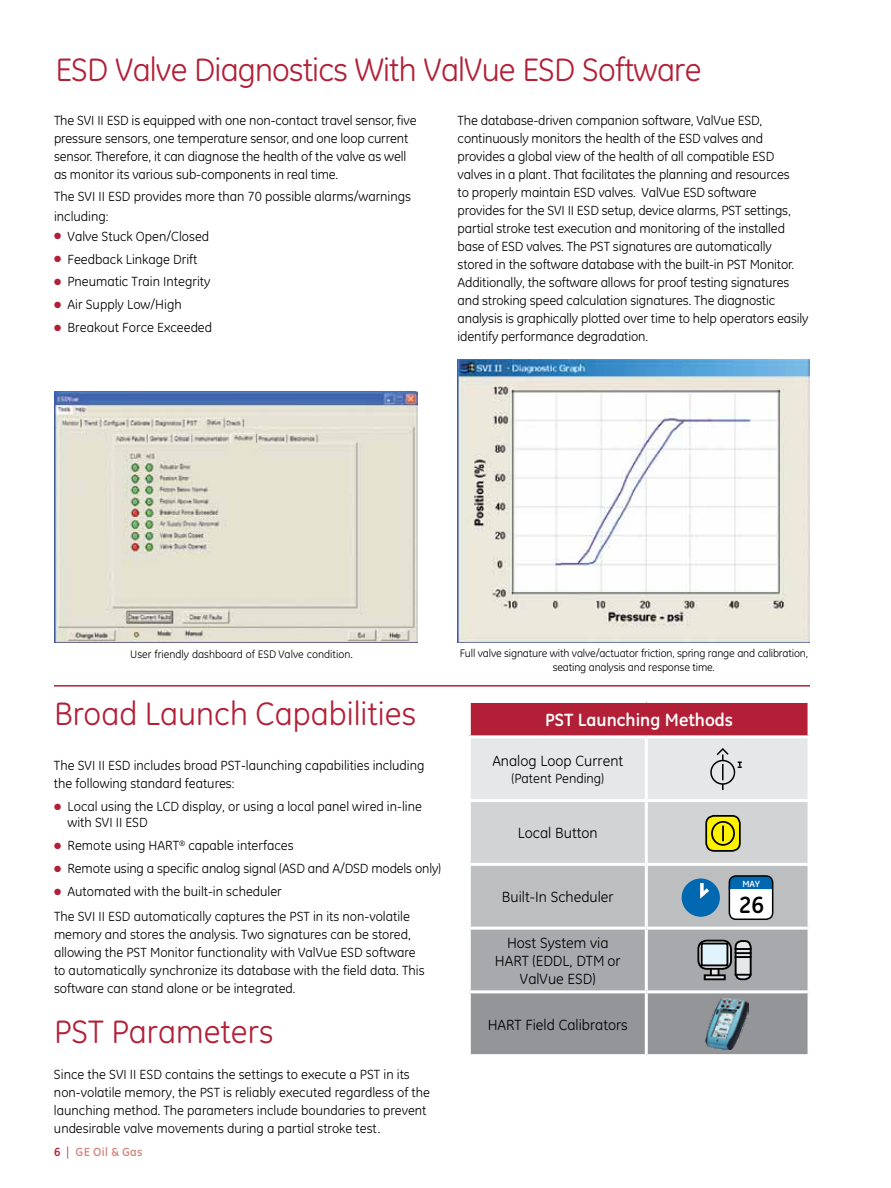
<style>
.page{position:relative;width:891px;height:1188px;background:#fff}
.page>*{position:absolute;margin:0;border:0;box-sizing:border-box;transform-origin:0 0}
.t1{font:33px "GE Inspira";letter-spacing:-.025em;color:#b21f36}
.t2{font:33px "GE Inspira";color:#b21f36}
.t3{font:700 23.85px "GE Inspira";color:#000}
.t4{font:700 18px "GE Inspira";color:#fff}
.t5{font:15px/18px "GE Inspira";color:#000;text-align:center}
.t6{font:13.5px/18px "GE Inspira";letter-spacing:-.01em;color:#000}
.t7{font:700 12px "GE Inspira";letter-spacing:.02em;color:#d18980}
.t8{font:11.1px/13.4px "GE Inspira";letter-spacing:-.015em;color:#000;text-align:center}
.t9{font:700 9.15px "GE Inspira";color:#fff}
.s1{color:#b21f36}
.s2{font-size:12.45px}
.s3{font-weight:400;color:#b21f36}
</style>
<div class="page">
<hr style="left:54px;top:685px;width:756px;height:2px;background:#b21f36">
<div style="left:469px;top:701px;width:340px;height:36px;background:#b21f36"></div>
<hr style="left:468px;top:703px;width:3px;height:32px;background:#fff">
<hr style="left:808px;top:703px;width:3px;height:32px;background:#fff">
<hr style="left:468px;top:700px;width:178px;height:3px;background:#fff">
<hr style="left:646px;top:700px;width:165px;height:3px;background:#fff">
<hr style="left:468px;top:735px;width:178px;height:3px;background:#fff">
<hr style="left:646px;top:735px;width:165px;height:3px;background:#fff">
<svg style="left:469px;top:738px;width:340px;height:318px;background:#bdc0c1"></svg>
<img style="left:54px;top:391px;width:363px;height:252px">
<img style="left:458px;top:359px;width:352px;height:284px">
<img style="left:706px;top:999px;width:42px;height:50px">
<h1 class="t1" style="left:56px;top:50px;width:648px">ESD Valve Diagnostics With ValVue ESD Software</h1>
<p class="t6" style="left:54px;top:111px;width:364px">The SVI II ESD is equipped with one non-contact travel sensor, five pressure sensors, one temperature sensor, and one loop current sensor. Therefore, it can diagnose the health of the valve as well as monitor its various sub-components in real time.</p>
<p class="t6" style="left:54px;top:186px;width:359px;line-height:20.2px">The SVI II ESD provides more than 70 possible alarms/warnings including:</p>
<p class="t6" style="left:54px;top:227px;width:157px"><span class="s1">●</span> Valve Stuck Open/Closed</p>
<p class="t6" style="left:54px;top:250px;width:145px"><span class="s1">●</span> Feedback Linkage Drift</p>
<p class="t6" style="left:54px;top:273px;width:158px"><span class="s1">●</span> Pneumatic Train Integrity</p>
<p class="t6" style="left:54px;top:296px;width:129px"><span class="s1">●</span> Air Supply Low/High</p>
<p class="t6" style="left:54px;top:319px;width:160px"><span class="s1">●</span> Breakout Force Exceeded</p>
<p class="t6" style="left:458px;top:111px;width:353px">The database-driven companion software, ValVue ESD, continuously monitors the health of the ESD valves and provides a global view of the health of all compatible ESD valves in a plant. That facilitates the planning and resources<br>to properly maintain ESD valves. ValVue ESD software<br>provides for the SVI II ESD setup, device alarms, PST settings, partial stroke test execution and monitoring of the installed base of ESD valves. The PST signatures are automatically stored in the software database with the built-in PST Monitor.<br>Additionally, the software allows for proof testing signatures and stroking speed calculation signatures. The diagnostic analysis is graphically plotted over time to help operators easily identify performance degradation.</p>
<p class="t8" style="left:130px;top:648px;width:224px">User friendly dashboard of ESD Valve condition<span class="s2">.</span></p>
<h1 class="t2" style="left:54px;top:695px;width:364px">Broad Launch Capabilities</h1>
<p class="t6" style="left:54px;top:757px;width:372px">The SVI II ESD includes broad PST-launching capabilities including the following standard features:</p>
<p class="t6" style="left:68px;top:799px;width:356px;line-height:16.2px;text-indent:-13px"><span class="s1">●</span> Local using the LCD display, or using a local panel wired in-line with SVI II ESD</p>
<p class="t6" style="left:54px;top:837px;width:241px"><span class="s1">●</span> Remote using HART<sup>®</sup> capable interfaces</p>
<p class="t6" style="left:54px;top:860px;width:389px"><span class="s1">●</span> Remote using a specific analog signal (ASD and A/DSD models only)</p>
<p class="t6" style="left:54px;top:879px;width:357px;line-height:24.8px"><span class="s1">●</span> Automated with the built-in scheduler<br>The SVI II ESD automatically captures the PST in its non-volatile</p>
<p class="t6" style="left:54px;top:925px;width:372px">memory and stores the analysis. Two signatures can be stored, allowing the PST Monitor functionality with ValVue ESD software to automatically synchronize its database with the field data. This software can stand alone or be integrated.</p>
<h1 class="t2" style="left:54px;top:1012px;width:221px">PST Parameters</h1>
<p class="t6" style="left:54px;top:1065px;width:378px">Since the SVI II ESD contains the settings to execute a PST in its non-volatile memory, the PST is reliably executed regardless of the launching method. The parameters include boundaries to prevent undesirable valve movements during a partial stroke test.</p>
<p class="t7" style="left:54px;top:1144px;width:90px"><span class="s1">6</span> <span class="s3">|</span> GE Oil &amp; Gas</p>
<p class="t8" style="left:460px;top:647px;width:350px">Full valve signature with valve/actuator friction, spring range and calibration, seating analysis and response time.</p>
<h3 class="t4" style="left:545px;top:709px;width:189px">PST Launching Methods</h3>
<p class="t5" style="left:492px;top:752px;width:132px">Analog Loop Current</p>
<p class="t6" style="left:511px;top:769px;width:94px">(Patent Pending)</p>
<p class="t5" style="left:518px;top:824px;width:81px">Local Button</p>
<p class="t5" style="left:502px;top:888px;width:113px">Built-In Scheduler</p>
<p class="t5" style="left:495px;top:934px;width:127px">Host System via<br>HART (EDDL, DTM or<br>ValVue ESD)</p>
<p class="t5" style="left:488px;top:1015px;width:142px">HART Field Calibrators</p>
<p class="t9" style="left:742px;top:878px;width:19px">MAY</p>
<h2 class="t3" style="left:739px;top:889px;width:27px">26</h2>
</div>
